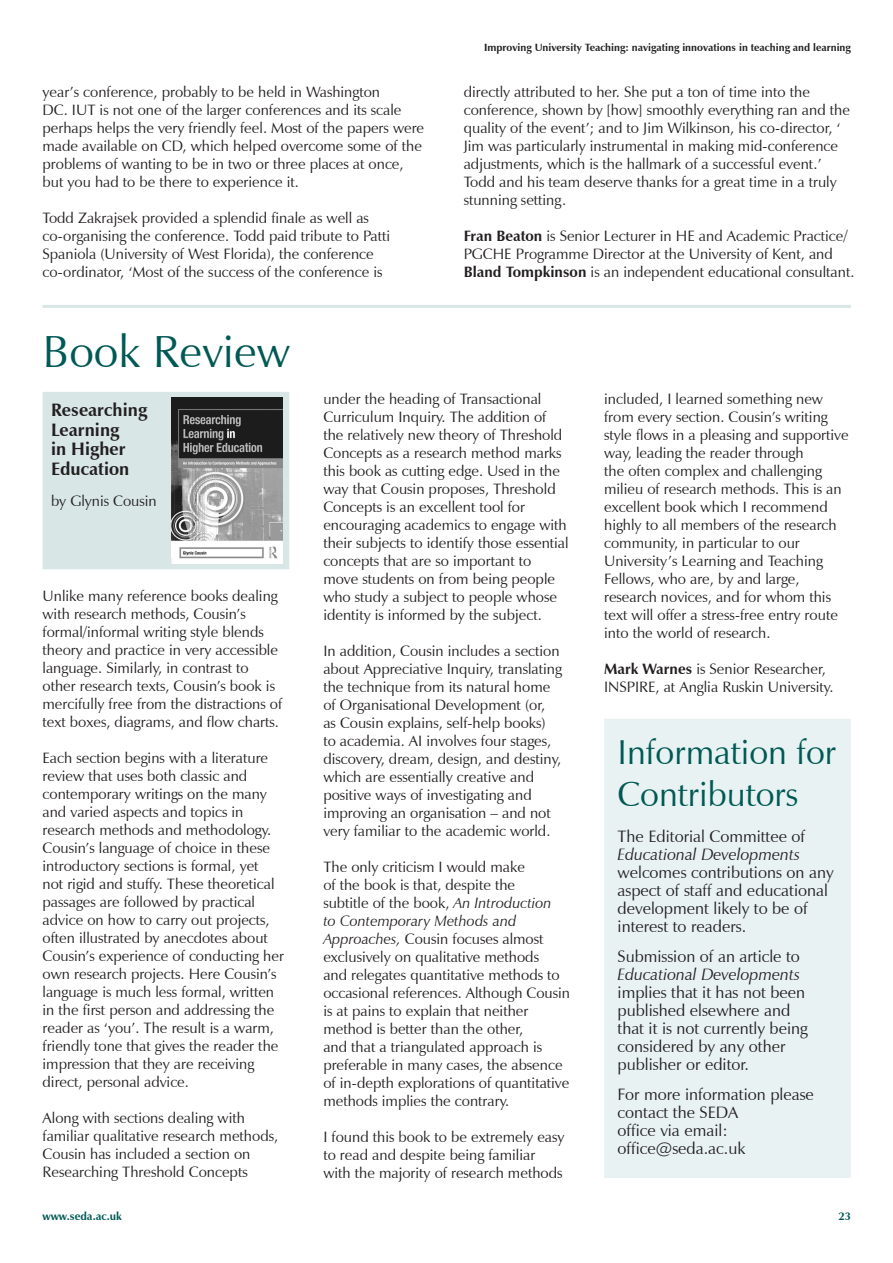
<style>
.page{position:relative;width:893px;height:1263px;background:#fff}
.page>*{position:absolute;margin:0;border:0;box-sizing:border-box;transform-origin:0 0}
.t1{font:45px "Zapf Humanist 601 BT";color:#005954}
.t2{font:34.5px/42px "Zapf Humanist 601 BT";color:#005954}
.t3{font:700 18px/19.5px "Zapf Humanist 601 BT";color:#231f20}
.t4{font:16.5px/18px "Zapf Humanist 601 BT";color:#231f20}
.t5{font:italic 16.5px "Zapf Humanist 601 BT";color:#231f20}
.t6{font:15px/18px "Zapf Humanist 601 BT";color:#231f20}
.t7{font:700 11.25px "Zapf Humanist 601 BT";color:#005954}
.t8{font:700 10.5px "Zapf Humanist 601 BT";color:#231f20}
.s1{font-weight:700}
.s2{font-style:italic}
</style>
<div class="page">
<hr style="left:42px;top:305px;width:808px;height:3px;background:#d8e6e6">
<div style="left:43px;top:393px;width:245px;height:175px;background:#d8e6e6"></div>
<div style="left:43px;top:392px;width:246px;height:177px;border:2px solid #d8e6e6"></div>
<img style="left:171px;top:398px;width:111px;height:166px">
<div style="left:605px;top:720px;width:245px;height:457px;background:#e8f2f2"></div>
<div style="left:604px;top:719px;width:246px;height:459px;border:2px solid #e8f2f2"></div>
<p class="t6" style="left:43px;top:84px;width:383px">year’s conference, probably to be held in Washington<br>DC. IUT is not one of the larger conferences and its scale perhaps helps the very friendly feel. Most of the papers were made available on CD, which helped overcome some of the problems of wanting to be in two or three places at once, but you had to be there to experience it.</p>
<p class="t6" style="left:43px;top:210px;width:349px">Todd Zakrajsek provided a splendid finale as well as co-organising the conference. Todd paid tribute to Patti Spaniola (University of West Florida), the conference co-ordinator, ‘Most of the success of the conference is</p>
<p class="t8" style="left:484px;top:43px;width:368px">Improving University Teaching: navigating innovations in teaching and learning</p>
<p class="t6" style="left:463px;top:84px;width:388px">directly attributed to her. She put a ton of time into the conference, shown by [how] smoothly everything ran and the quality of the event’; and to Jim Wilkinson, his co-director, ‘ Jim was particularly instrumental in making mid-conference adjustments, which is the hallmark of a successful event.’ Todd and his team deserve thanks for a great time in a truly stunning setting.</p>
<p class="t6" style="left:463px;top:228px;width:392px"><span class="s1">Fran Beaton</span> is Senior Lecturer in HE and Academic Practice/<br>PGCHE Programme Director at the University of Kent, and<br><span class="s1">Bland Tompkinson</span> is an independent educational consultant.</p>
<h1 class="t1" style="left:43px;top:334px;width:249px">Book Review</h1>
<p class="t3" style="left:51px;top:402px;width:98px">Researching<br>Learning<br>in Higher<br>Education</p>
<p class="t6" style="left:51px;top:494px;width:107px">by Glynis Cousin</p>
<p class="t6" style="left:43px;top:589px;width:241px">Unlike many reference books dealing with research methods, Cousin’s formal/informal writing style blends theory and practice in very accessible language. Similarly, in contrast to other research texts, Cousin’s book is mercifully free from the distractions of text boxes, diagrams, and flow charts.</p>
<p class="t6" style="left:43px;top:751px;width:243px">Each section begins with a literature review that uses both classic and contemporary writings on the many and varied aspects and topics in research methods and methodology.<br>Cousin’s language of choice in these introductory sections is formal, yet<br>not rigid and stuffy. These theoretical passages are followed by practical advice on how to carry out projects, often illustrated by anecdotes about Cousin’s experience of conducting her own research projects. Here Cousin’s language is much less formal, written in the first person and addressing the reader as ‘you’. The result is a warm, friendly tone that gives the reader the impression that they are receiving direct, personal advice.</p>
<p class="t6" style="left:43px;top:1111px;width:237px">Along with sections dealing with familiar qualitative research methods, Cousin has included a section on Researching Threshold Concepts</p>
<p class="t6" style="left:323px;top:392px;width:247px">under the heading of Transactional Curriculum Inquiry. The addition of the relatively new theory of Threshold Concepts as a research method marks this book as cutting edge. Used in the way that Cousin proposes, Threshold Concepts is an excellent tool for encouraging academics to engage with their subjects to identify those essential concepts that are so important to move students on from being people who study a subject to people whose identity is informed by the subject.</p>
<p class="t6" style="left:323px;top:644px;width:240px">In addition, Cousin includes a section about Appreciative Inquiry, translating the technique from its natural home of Organisational Development (or,<br>as Cousin explains, self-help books) to academia. AI involves four stages, discovery, dream, design, and destiny, which are essentially creative and positive ways of investigating and improving an organisation – and not very familiar to the academic world.</p>
<p class="t6" style="left:323px;top:860px;width:248px">The only criticism I would make<br>of the book is that, despite the<br>subtitle of the book, <span class="s2">An Introduction<br>to Contemporary Methods and Approaches,</span> Cousin focuses almost exclusively on qualitative methods<br>and relegates quantitative methods to occasional references. Although Cousin is at pains to explain that neither method is better than the other,<br>and that a triangulated approach is preferable in many cases, the absence of in-depth explorations of quantitative methods implies the contrary.</p>
<p class="t6" style="left:323px;top:1130px;width:243px">I found this book to be extremely easy to read and despite being familiar with the majority of research methods</p>
<p class="t6" style="left:604px;top:392px;width:246px">included, I learned something new from every section. Cousin’s writing style flows in a pleasing and supportive way, leading the reader through<br>the often complex and challenging milieu of research methods. This is an excellent book which I recommend highly to all members of the research community, in particular to our University’s Learning and Teaching Fellows, who are, by and large, research novices, and for whom this text will offer a stress-free entry route into the world of research.</p>
<p class="t6" style="left:604px;top:662px;width:231px"><span class="s1">Mark Warnes</span> is Senior Researcher,<br>INSPIRE, at Anglia Ruskin University.</p>
<h2 class="t2" style="left:617px;top:734px;width:220px">Information for<br>Contributors</h2>
<p class="t4" style="left:617px;top:830px;width:189px">The Editorial Committee of</p>
<p class="t5" style="left:617px;top:848px;width:184px">Educational Developments</p>
<p class="t4" style="left:617px;top:866px;width:218px">welcomes contributions on any aspect of staff and educational development likely to be of interest to readers.</p>
<p class="t4" style="left:617px;top:950px;width:184px">Submission of an article to</p>
<p class="t5" style="left:617px;top:968px;width:184px">Educational Developments</p>
<p class="t4" style="left:617px;top:986px;width:192px">implies that it has not been published elsewhere and that it is not currently being considered by any other publisher or editor.</p>
<p class="t4" style="left:617px;top:1088px;width:198px">For more information please contact the SEDA<br>office via email: office@seda.ac.uk</p>
<p class="t7" style="left:43px;top:1212px;width:81px">www.seda.ac.uk</p>
<p class="t7" style="left:838px;top:1212px;width:14px">23</p>
</div>
